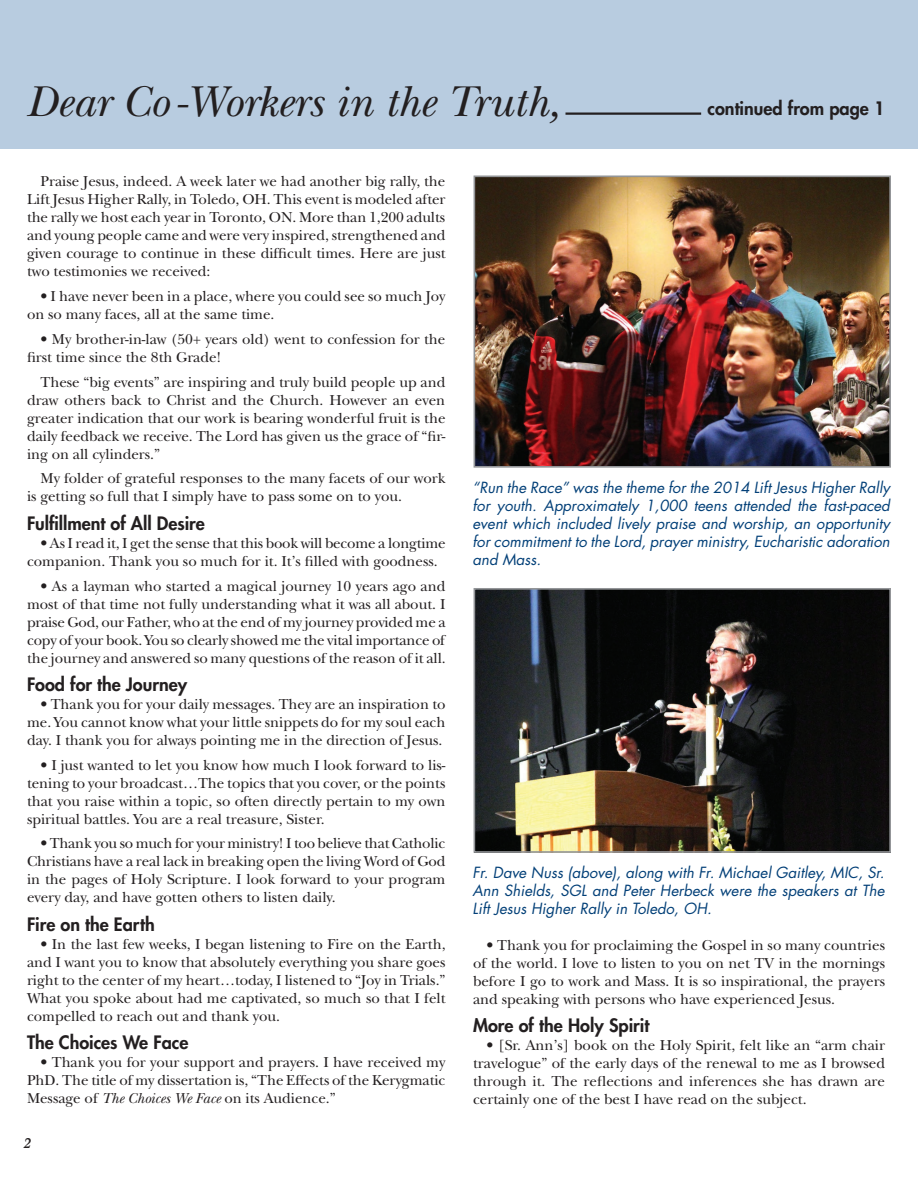
<style>
.page{position:relative;width:918px;height:1188px;background:#fff}
.page>*{position:absolute;margin:0;border:0;box-sizing:border-box;transform-origin:0 0}
.t1{font:italic 45px "New Baskerville";color:#231f20}
.t2{font:800 18px "Futura";color:#231f20}
.t3{font:15px/18px "New Baskerville";color:#231f20;text-align:justify}
.t4{font:italic 15px/18px "Futura";color:#034078;text-align:justify}
.t5{font:italic 700 15px "New Baskerville";color:#231f20}
.s1{font-style:italic}
</style>
<div class="page">
<div style="left:0;top:0;width:918px;height:148px;background:#b8cce0"></div>
<hr style="left:566px;top:112px;width:135px;height:3px;background:#231f20">
<img style="left:477px;top:178px;width:411px;height:287px">
<div style="left:474px;top:175px;width:417px;height:293px;border:2px solid #939598"></div>
<img style="left:477px;top:591px;width:411px;height:259px">
<div style="left:474px;top:588px;width:417px;height:265px;border:2px solid #939598"></div>
<h1 class="t1" style="left:27px;top:75px;width:535px">Dear Co -Workers in the Truth,</h1>
<p class="t2" style="left:708px;top:97px;width:179px">continued from page 1</p>
<p class="t3" style="left:27px;top:173px;width:420px;text-indent:14px">Praise Jesus, indeed. A week later we had another big rally, the Lift Jesus Higher Rally, in Toledo, OH. This event is modeled after the rally we host each year in Toronto, ON. More than 1,200 adults and young people came and were very inspired, strengthened and given courage to continue in these difficult times. Here are just two testimonies we received:</p>
<p class="t3" style="left:27px;top:287px;width:420px;text-indent:14px">• I have never been in a place, where you could see so much Joy on so many faces, all at the same time.</p>
<p class="t3" style="left:27px;top:330px;width:420px;text-indent:14px">• My brother-in-law (50+ years old) went to confession for the first time since the 8th Grade!</p>
<p class="t3" style="left:27px;top:373px;width:420px;text-indent:14px">These “big events” are inspiring and truly build people up and draw others back to Christ and the Church. However an even greater indication that our work is bearing wonderful fruit is the daily feedback we receive. The Lord has given us the grace of “fir&shy;ing on all cylinders.”</p>
<p class="t3" style="left:27px;top:470px;width:420px;text-indent:14px">My folder of grateful responses to the many facets of our work is getting so full that I simply have to pass some on to you.</p>
<p class="t2" style="left:27px;top:512px;width:179px">Fulfillment of All Desire</p>
<p class="t3" style="left:27px;top:534px;width:420px;text-indent:14px">• As I read it, I get the sense that this book will become a longtime companion. Thank you so much for it. It’s filled with goodness.</p>
<p class="t3" style="left:27px;top:577px;width:420px;text-indent:14px">• As a layman who started a magical journey 10 years ago and most of that time not fully understanding what it was all about. I praise God, our Father, who at the end of my journey provided me a copy of your book. You so clearly showed me the vital importance of the journey and answered so many questions of the reason of it all.</p>
<p class="t2" style="left:27px;top:673px;width:162px">Food for the Journey</p>
<p class="t3" style="left:27px;top:695px;width:420px;text-indent:14px">• Thank you for your daily messages. They are an inspiration to me. You cannot know what your little snippets do for my soul each day. I thank you for always pointing me in the direction of Jesus.</p>
<p class="t3" style="left:27px;top:756px;width:420px;text-indent:14px">• I just wanted to let you know how much I look forward to lis&shy;tening to your broadcast…The topics that you cover, or the points that you raise within a topic, so often directly pertain to my own spiritual battles. You are a real treasure, Sister.</p>
<p class="t3" style="left:27px;top:835px;width:420px;text-indent:14px">• Thank you so much for your ministry! I too believe that Catholic Christians have a real lack in breaking open the living Word of God in the pages of Holy Scripture. I look forward to your program every day, and have gotten others to listen daily.</p>
<p class="t2" style="left:27px;top:913px;width:129px">Fire on the Earth</p>
<p class="t3" style="left:27px;top:935px;width:420px;text-indent:14px">• In the last few weeks, I began listening to Fire on the Earth, and I want you to know that absolutely everything you share goes right to the center of my heart…today, I listened to “Joy in Trials.” What you spoke about had me captivated, so much so that I felt compelled to reach out and thank you.</p>
<p class="t2" style="left:27px;top:1031px;width:163px">The Choices We Face</p>
<p class="t3" style="left:27px;top:1053px;width:420px;text-indent:14px">• Thank you for your support and prayers. I have received my PhD. The title of my dissertation is, “The Effects of the Kerygmatic Message of <span class="s1">The Choices We Face</span> on its Audience.”</p>
<p class="t5" style="left:23px;top:1134px;width:9px">2</p>
<p class="t4" style="left:472px;top:478px;width:419px">“Run the Race” was the theme for the 2014 Lift Jesus Higher Rally for youth. Approximately 1,000 teens attended the fast-paced event which included lively praise and worship, an opportunity for commitment to the Lord, prayer ministry, Eucharistic adoration and Mass.</p>
<p class="t4" style="left:472px;top:864px;width:414px">Fr. Dave Nuss (above), along with Fr. Michael Gaitley, MIC, Sr.<br>Ann Shields, SGL and Peter Herbeck were the speakers at The Lift Jesus Higher Rally in Toledo, OH.</p>
<p class="t3" style="left:473px;top:936px;width:414px;text-indent:14px">• Thank you for proclaiming the Gospel in so many countries of the world. I love to listen to you on net TV in the mornings before I go to work and Mass. It is so inspirational, the prayers and speaking with persons who have experienced Jesus.</p>
<p class="t2" style="left:473px;top:1014px;width:178px">More of the Holy Spirit</p>
<p class="t3" style="left:473px;top:1036px;width:414px;text-indent:14px">• [Sr. Ann’s] book on the Holy Spirit, felt like an “arm chair travelogue” of the early days of the renewal to me as I browsed through it. The reflections and inferences she has drawn are certainly one of the best I have read on the subject.</p>
</div>
